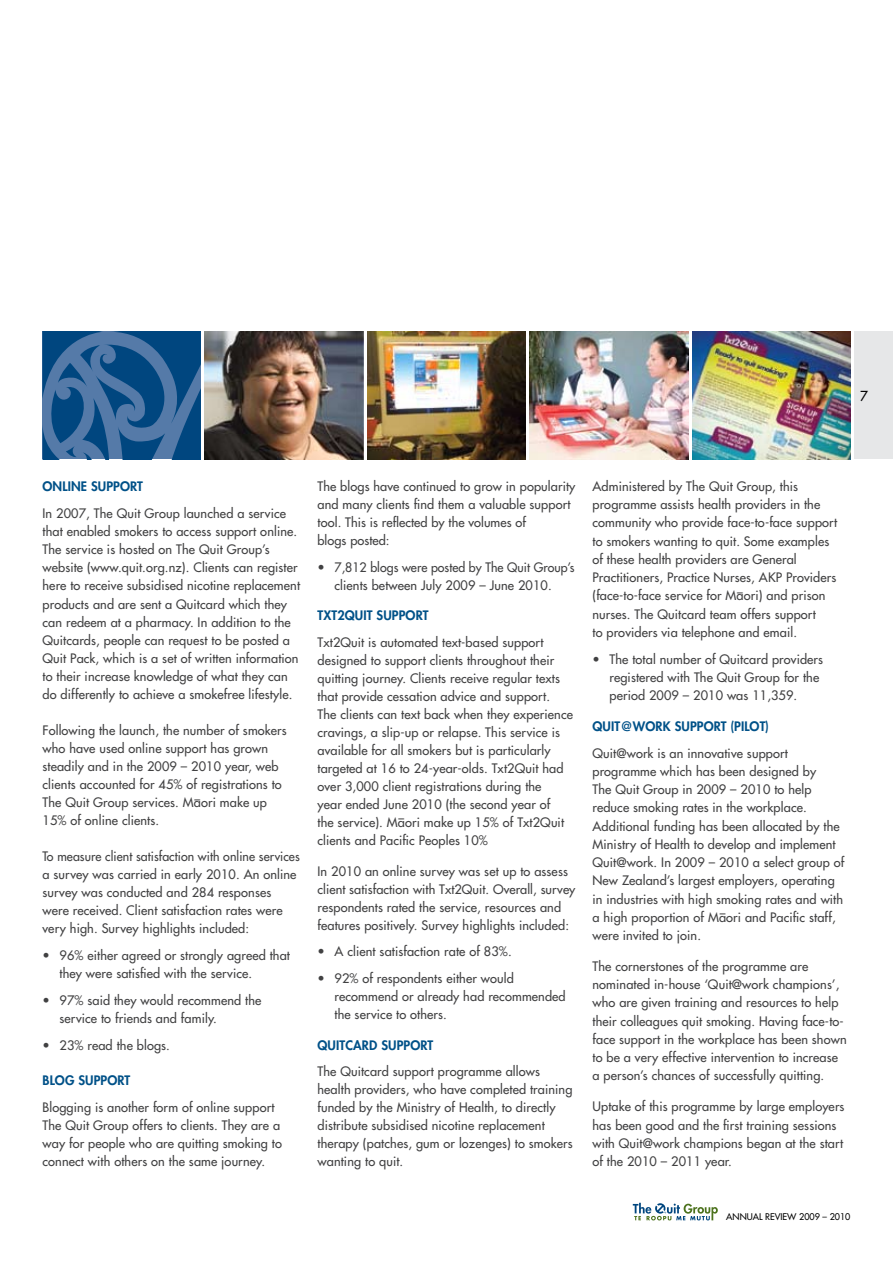
<style>
.page{position:relative;width:893px;height:1263px;background:#fff}
.page>*{position:absolute;margin:0;border:0;box-sizing:border-box;transform-origin:0 0}
.t1{font:500 13.5px "Futura Std";color:#000}
.t2{font:500 12.75px/18.1px "Futura Std";letter-spacing:.01em;color:#414142}
.t3{font:800 12.75px "Futura Std";letter-spacing:.01em;color:#005188}
.t4{font:500 9px "Futura Std";color:#000}
</style>
<div class="page">
<svg style="left:633px;top:1203px;width:85px;height:17px"></svg>
<div style="left:855px;top:332px;width:38px;height:127px;background:#e6e7e8"></div>
<img style="left:205px;top:332px;width:158px;height:127px">
<img style="left:367px;top:332px;width:159px;height:127px">
<svg style="left:43px;top:332px;width:158px;height:127px"></svg>
<img style="left:530px;top:332px;width:158px;height:127px">
<img style="left:692px;top:332px;width:158px;height:127px">
<p class="t1" style="left:860px;top:388px;width:9px">7</p>
<p class="t3" style="left:43px;top:478px;width:18px">ONLINE</p>
<p class="t3" style="left:91px;top:478px;width:16px">SUPPORT</p>
<p class="t2" style="left:43px;top:504px;width:259px">In 2007, The Quit Group launched a service that enabled smokers to access support online.<br>The service is hosted on The Quit Group’s website (www.quit.org.nz). Clients can register here to receive subsidised nicotine replacement products and are sent a Quitcard which they can redeem at a pharmacy. In addition to the Quitcards, people can request to be posted a Quit Pack, which is a set of written information to their increase knowledge of what they can do differently to achieve a smokefree lifestyle.</p>
<p class="t2" style="left:43px;top:721px;width:246px">Following the launch, the number of smokers who have used online support has grown steadily and in the 2009 – 2010 year, web clients accounted for 45% of registrations to The Quit Group services. Ma–ori make up 15% of online clients.</p>
<p class="t2" style="left:43px;top:847px;width:259px">To measure client satisfaction with online services a survey was carried in early 2010. An online survey was conducted and 284 responses were received. Client satisfaction rates were very high. Survey highlights included:</p>
<p class="t2" style="left:60px;top:946px;width:232px;text-indent:-17px">• 96% either agreed or strongly agreed that they were satisfied with the service.</p>
<p class="t2" style="left:60px;top:991px;width:203px;text-indent:-17px">• 97% said they would recommend the service to friends and family.</p>
<p class="t2" style="left:43px;top:1036px;width:129px">• 23% read the blogs.</p>
<p class="t3" style="left:43px;top:1072px;width:17px">BLOG</p>
<p class="t3" style="left:78px;top:1072px;width:16px">SUPPORT</p>
<p class="t2" style="left:43px;top:1098px;width:241px">Blogging is another form of online support The Quit Group offers to clients. They are a way for people who are quitting smoking to connect with others on the same journey.</p>
<p class="t2" style="left:317px;top:477px;width:259px">The blogs have continued to grow in popularity and many clients find them a valuable support tool. This is reflected by the volumes of<br>blogs posted:</p>
<p class="t2" style="left:317px;top:558px;width:259px;text-align:center">• 7,812 blogs were posted by The Quit Group’s clients between July 2009 – June 2010.</p>
<p class="t3" style="left:317px;top:607px;width:75px">TXT2QUIT SUPPORT</p>
<p class="t2" style="left:317px;top:633px;width:257px">Txt2Quit is automated text-based support designed to support clients throughout their quitting journey. Clients receive regular texts that provide cessation advice and support.<br>The clients can text back when they experience cravings, a slip-up or relapse. This service is available for all smokers but is particularly targeted at 16 to 24-year-olds. Txt2Quit had over 3,000 client registrations during the<br>year ended June 2010 (the second year of<br>the service). Ma–ori make up 15% of Txt2Quit clients and Pacific Peoples 10%</p>
<p class="t2" style="left:317px;top:862px;width:259px">In 2010 an online survey was set up to assess client satisfaction with Txt2Quit. Overall, survey respondents rated the service, resources and features positively. Survey highlights included:</p>
<p class="t2" style="left:317px;top:942px;width:196px">• A client satisfaction rate of 83%.</p>
<p class="t2" style="left:334px;top:969px;width:233px;text-indent:-17px">• 92% of respondents either would recommend or already had recommended the service to others.</p>
<p class="t3" style="left:317px;top:1037px;width:19px">QUITCARD</p>
<p class="t3" style="left:381px;top:1037px;width:16px">SUPPORT</p>
<p class="t2" style="left:317px;top:1062px;width:257px">The Quitcard support programme allows health providers, who have completed training funded by the Ministry of Health, to directly distribute subsidised nicotine replacement therapy (patches, gum or lozenges) to smokers wanting to quit.</p>
<p class="t2" style="left:592px;top:477px;width:246px">Administered by The Quit Group, this programme assists health providers in the community who provide face-to-face support to smokers wanting to quit. Some examples of these health providers are General Practitioners, Practice Nurses, AKP Providers (face-to-face service for Ma–ori) and prison nurses. The Quitcard team offers support<br>to providers via telephone and email.</p>
<p class="t2" style="left:609px;top:650px;width:215px;text-indent:-17px">• The total number of Quitcard providers registered with The Quit Group for the period 2009 – 2010 was 11,359.</p>
<p class="t3" style="left:592px;top:718px;width:98px">QUIT @WORK SUPPORT</p>
<p class="t3" style="left:731px;top:718px;width:11px">(PILOT</p>
<p class="t3" style="left:766px;top:718px;width:5px">)</p>
<p class="t2" style="left:592px;top:744px;width:253px">Quit@work is an innovative support programme which has been designed by<br>The Quit Group in 2009 – 2010 to help reduce smoking rates in the workplace.<br>Additional funding has been allocated by the Ministry of Health to develop and implement Quit@work. In 2009 – 2010 a select group of New Zealand’s largest employers, operating in industries with high smoking rates and with a high proportion of Ma–ori and Pacific staff, were invited to join.</p>
<p class="t2" style="left:592px;top:957px;width:256px">The cornerstones of the programme are nominated in-house ‘Quit@work champions’, who are given training and resources to help their colleagues quit smoking. Having face-to&shy;face support in the workplace has been shown to be a very effective intervention to increase a person’s chances of successfully quitting.</p>
<p class="t2" style="left:592px;top:1097px;width:253px">Uptake of this programme by large employers has been good and the first training sessions with Quit@work champions began at the start of the 2010 – 2011 year.</p>
<p class="t4" style="left:726px;top:1211px;width:126px">ANNUAL REVIEW 2009 – 2010</p>
</div>
